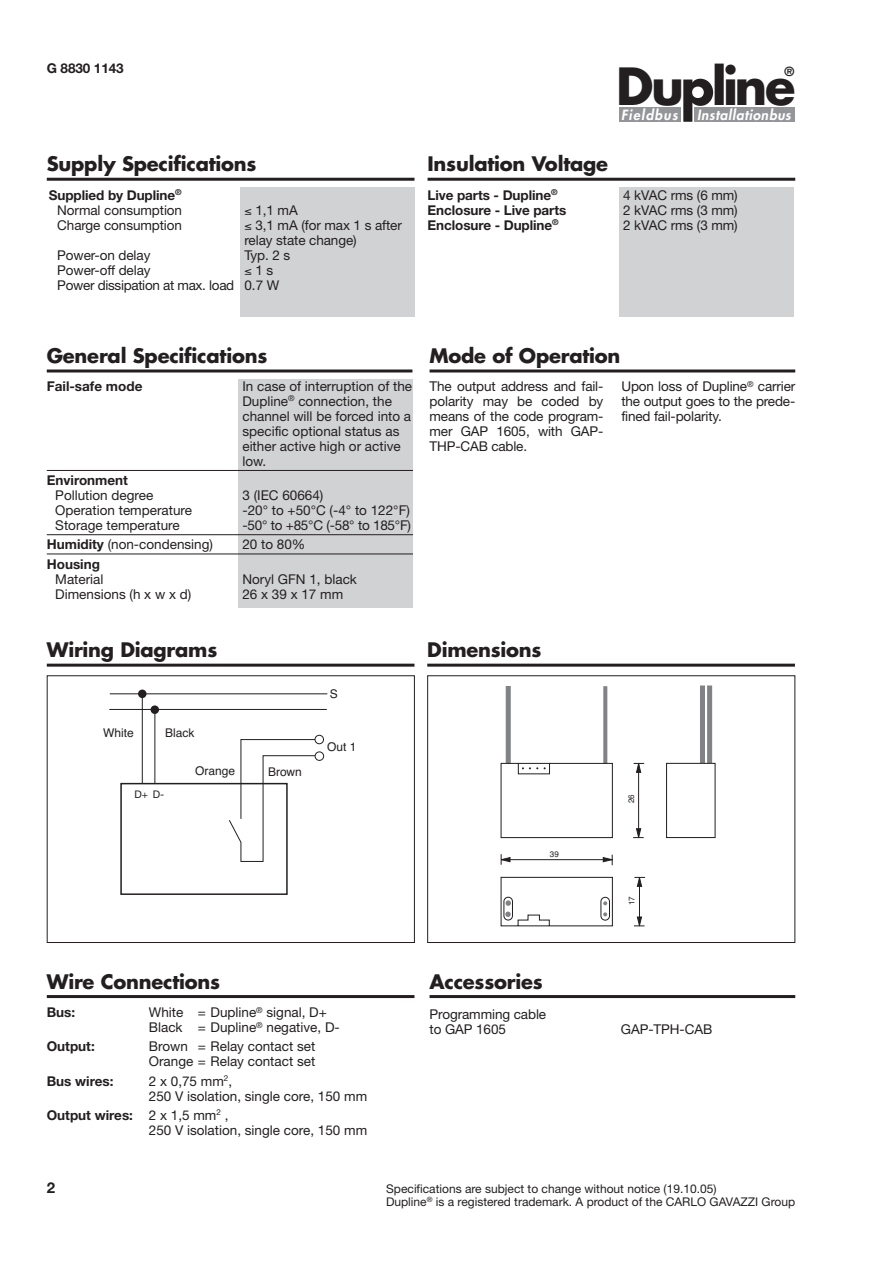
<style>
.page{position:relative;width:893px;height:1263px;background:#fff}
.page>*{position:absolute;margin:0;border:0;box-sizing:border-box;transform-origin:0 0}
.t1{font:700 49.8px "Futura";letter-spacing:-.06em;color:#231f20}
.t2{font:700 19.5px "Futura";letter-spacing:-.01em;color:#231f20}
.t3{font:700 15px "Helvetica Neue";color:#231f20}
.t4{font:italic 800 13.65px "Futura";color:#fff}
.t5{font:13.5px/15px "Helvetica Neue";color:#231f20}
.t6{font:700 13.5px/15px "Helvetica Neue";letter-spacing:-.005em;color:#231f20;text-align:right}
.t7{font:13.5px/15px "Helvetica Neue";letter-spacing:-.02em;color:#231f20}
.t8{font:700 12.3px "Futura";color:#231f20}
.t9{font:12px/13.5px "Helvetica Neue";color:#231f20}
.t10{font:12px "Helvetica";color:#231f20}
.t11{font:10.5px "Helvetica Neue";color:#231f20}
.t12{font:8.1px "Helvetica";color:#231f20}
.s1{font-weight:400}
.s2{font-weight:700}
</style>
<div class="page">
<div style="left:694px;top:107px;width:100px;height:15px;background:#939598"></div>
<div style="left:619px;top:107px;width:62px;height:15px;background:#939598"></div>
<svg style="left:683px;top:79px;width:30px;height:43px"></svg>
<div style="left:120px;top:783px;width:168px;height:112px;border:2px solid #231f20"></div>
<hr style="left:142px;top:694px;width:1px;height:90px;background:#231f20">
<hr style="left:154px;top:710px;width:1px;height:73px;background:#231f20">
<hr style="left:110px;top:693px;width:217px;height:1px;background:#231f20">
<hr style="left:109px;top:709px;width:218px;height:1px;background:#231f20">
<div style="left:138px;top:690px;width:9px;height:8px;background:#231f20;border-radius:50%"></div>
<div style="left:151px;top:705px;width:8px;height:9px;background:#231f20;border-radius:50%"></div>
<svg style="left:228px;top:739px;width:88px;height:123px"></svg>
<div style="left:315px;top:735px;width:9px;height:9px;background:#fff;border:1px solid #231f20;border-radius:50%"></div>
<div style="left:315px;top:752px;width:9px;height:9px;background:#fff;border:1px solid #231f20;border-radius:50%"></div>
<div style="left:47px;top:675px;width:368px;height:268px;border:1px solid #231f20"></div>
<hr style="left:47px;top:664px;width:367px;height:3px;background:#231f20">
<div style="left:240px;top:188px;width:174px;height:129px;background:#d1d2d4"></div>
<div style="left:619px;top:188px;width:174px;height:129px;background:#d1d2d4"></div>
<hr style="left:427px;top:178px;width:368px;height:3px;background:#231f20">
<div style="left:238px;top:379px;width:174px;height:229px;background:#d1d2d4"></div>
<hr style="left:47px;top:370px;width:365px;height:3px;background:#231f20">
<hr style="left:47px;top:470px;width:366px;height:1px;background:#231f20">
<hr style="left:47px;top:534px;width:366px;height:1px;background:#231f20">
<hr style="left:47px;top:554px;width:366px;height:1px;background:#231f20">
<hr style="left:429px;top:370px;width:366px;height:3px;background:#231f20">
<hr style="left:47px;top:178px;width:367px;height:3px;background:#231f20">
<hr style="left:47px;top:995px;width:367px;height:3px;background:#231f20">
<svg style="left:603px;top:686px;width:4px;height:76px"></svg>
<div style="left:506px;top:686px;width:5px;height:78px;background:#808285"></div>
<div style="left:707px;top:686px;width:5px;height:77px;background:#808285"></div>
<div style="left:700px;top:686px;width:5px;height:77px;background:#808285"></div>
<svg style="left:500px;top:762px;width:216px;height:165px"></svg>
<div style="left:427px;top:675px;width:368px;height:268px;border:1px solid #231f20"></div>
<hr style="left:427px;top:664px;width:368px;height:3px;background:#231f20">
<hr style="left:429px;top:995px;width:366px;height:3px;background:#231f20">
<p class="t6" style="left:47px;top:62px;width:78px">G 8830 1143</p>
<h2 class="t2" style="left:47px;top:155px;width:211px">Supply Specifications</h2>
<p class="t6" style="left:49px;top:189px;width:135px">Supplied by Dupline<sup>®<br></sup><span class="s1">Normal consumption</span></p>
<p class="t5" style="left:244px;top:204px;width:55px">≤ 1,1 mA</p>
<p class="t5" style="left:57px;top:219px;width:126px">Charge consumption</p>
<p class="t5" style="left:244px;top:219px;width:159px">≤ 3,1 mA (for max 1 s after relay state change)</p>
<p class="t5" style="left:57px;top:249px;width:95px">Power-on delay</p>
<p class="t5" style="left:244px;top:249px;width:47px">Typ. 2 s</p>
<p class="t5" style="left:57px;top:264px;width:95px">Power-off delay</p>
<p class="t7" style="left:57px;top:264px;width:224px;text-indent:187px">≤ 1 s<br>Power dissipation at max. load 0.7 W</p>
<h1 class="t1" style="left:616px;top:64px;width:181px">Du line</h1>
<p class="t8" style="left:784px;top:66px;width:11px">®</p>
<p class="t4" style="left:621px;top:108px;width:174px">Fieldbus Installationbus</p>
<h2 class="t2" style="left:427px;top:155px;width:182px">Insulation Voltage</h2>
<p class="t6" style="left:427px;top:189px;width:131px">Live parts - Dupline<sup>®</sup></p>
<p class="t5" style="left:623px;top:189px;width:116px">4 kVAC rms (6 mm)</p>
<p class="t6" style="left:427px;top:204px;width:140px">Enclosure - Live parts</p>
<p class="t5" style="left:623px;top:204px;width:116px">2 kVAC rms (3 mm)</p>
<p class="t6" style="left:427px;top:219px;width:133px">Enclosure - Dupline<sup>®</sup></p>
<p class="t5" style="left:623px;top:219px;width:116px">2 kVAC rms (3 mm)</p>
<h2 class="t2" style="left:47px;top:347px;width:222px">General Specifications</h2>
<p class="t6" style="left:47px;top:380px;width:97px">Fail-safe mode</p>
<p class="t5" style="left:242px;top:380px;width:171px">In case of interruption of the<br>Dupline<sup>®</sup> connection, the channel will be forced into a specific optional status as either active high or active low.</p>
<p class="t6" style="left:47px;top:474px;width:83px">Environment</p>
<p class="t5" style="left:55px;top:489px;width:99px">Pollution degree</p>
<p class="t5" style="left:242px;top:489px;width:83px">3 (IEC 60664)</p>
<p class="t5" style="left:55px;top:504px;width:138px">Operation temperature</p>
<p class="t5" style="left:242px;top:504px;width:169px">-20° to +50°C (-4° to 122°F)</p>
<p class="t5" style="left:55px;top:519px;width:126px">Storage temperature</p>
<p class="t5" style="left:242px;top:519px;width:170px">-50° to +85°C (-58° to 185°F)</p>
<p class="t5" style="left:47px;top:538px;width:168px"><span class="s2">Humidity</span> (non-condensing)</p>
<p class="t5" style="left:242px;top:538px;width:65px">20 to 80%</p>
<p class="t6" style="left:47px;top:558px;width:55px">Housing</p>
<p class="t5" style="left:55px;top:573px;width:50px">Material</p>
<p class="t5" style="left:242px;top:573px;width:116px">Noryl GFN 1, black</p>
<p class="t5" style="left:55px;top:588px;width:137px">Dimensions (h x w x d)</p>
<p class="t5" style="left:242px;top:588px;width:102px">26 x 39 x 17 mm</p>
<h2 class="t2" style="left:47px;top:641px;width:172px">Wiring Diagrams</h2>
<p class="t10" style="left:103px;top:728px;width:32px">White</p>
<p class="t10" style="left:165px;top:728px;width:31px">Black</p>
<p class="t11" style="left:134px;top:790px;width:31px">D+ D-</p>
<p class="t10" style="left:195px;top:767px;width:41px">Orange</p>
<p class="t10" style="left:268px;top:767px;width:35px">Brown</p>
<p class="t10" style="left:330px;top:689px;width:10px">S</p>
<p class="t10" style="left:327px;top:743px;width:31px">Out 1</p>
<h2 class="t2" style="left:429px;top:347px;width:192px">Mode of Operation</h2>
<p class="t5" style="left:429px;top:380px;width:175px;text-align:justify">The output address and fail&shy;polarity may be coded by means of the code program&shy;mer GAP 1605, with GAP-THP-CAB cable.</p>
<p class="t5" style="left:621px;top:380px;width:175px;text-align:justify">Upon loss of Dupline<sup>®</sup> carrier the output goes to the prede&shy;fined fail-polarity.</p>
<h2 class="t2" style="left:427px;top:641px;width:116px">Dimensions</h2>
<p class="t12" style="left:628px;top:803px;width:10px;rotate:-90deg">26</p>
<p class="t12" style="left:550px;top:851px;width:10px">39</p>
<p class="t12" style="left:628px;top:905px;width:10px;rotate:-90deg">17</p>
<h2 class="t2" style="left:47px;top:972px;width:175px">Wire Connections</h2>
<p class="t6" style="left:47px;top:1006px;width:30px">Bus:</p>
<p class="t5" style="left:149px;top:1006px;width:192px">White = Dupline<sup>®</sup> signal, D+<br>Black = Dupline<sup>®</sup> negative, D-</p>
<p class="t6" style="left:47px;top:1040px;width:50px">Output:</p>
<p class="t5" style="left:149px;top:1040px;width:168px">Brown = Relay contact set<br>Orange = Relay contact set</p>
<p class="t6" style="left:47px;top:1074px;width:68px">Bus wires:</p>
<p class="t5" style="left:149px;top:1075px;width:220px">2 x 0,75 mm<sup>2</sup>,<br>250 V isolation, single core, 150 mm</p>
<p class="t5" style="left:149px;top:1109px;width:220px;text-indent:-102px"><span class="s2">Output wires:</span> 2 x 1,5 mm<sup>2</sup> ,<br>250 V isolation, single core, 150 mm</p>
<h2 class="t2" style="left:429px;top:972px;width:115px">Accessories</h2>
<p class="t5" style="left:429px;top:1008px;width:118px">Programming cable to GAP 1605</p>
<p class="t5" style="left:621px;top:1023px;width:93px">GAP-TPH-CAB</p>
<p class="t3" style="left:47px;top:1182px;width:10px">2</p>
<p class="t9" style="left:386px;top:1183px;width:411px">Specifications are subject to change without notice (19.10.05)<br>Dupline<sup>®</sup> is a registered trademark. A product of the CARLO GAVAZZI Group</p>
</div>
